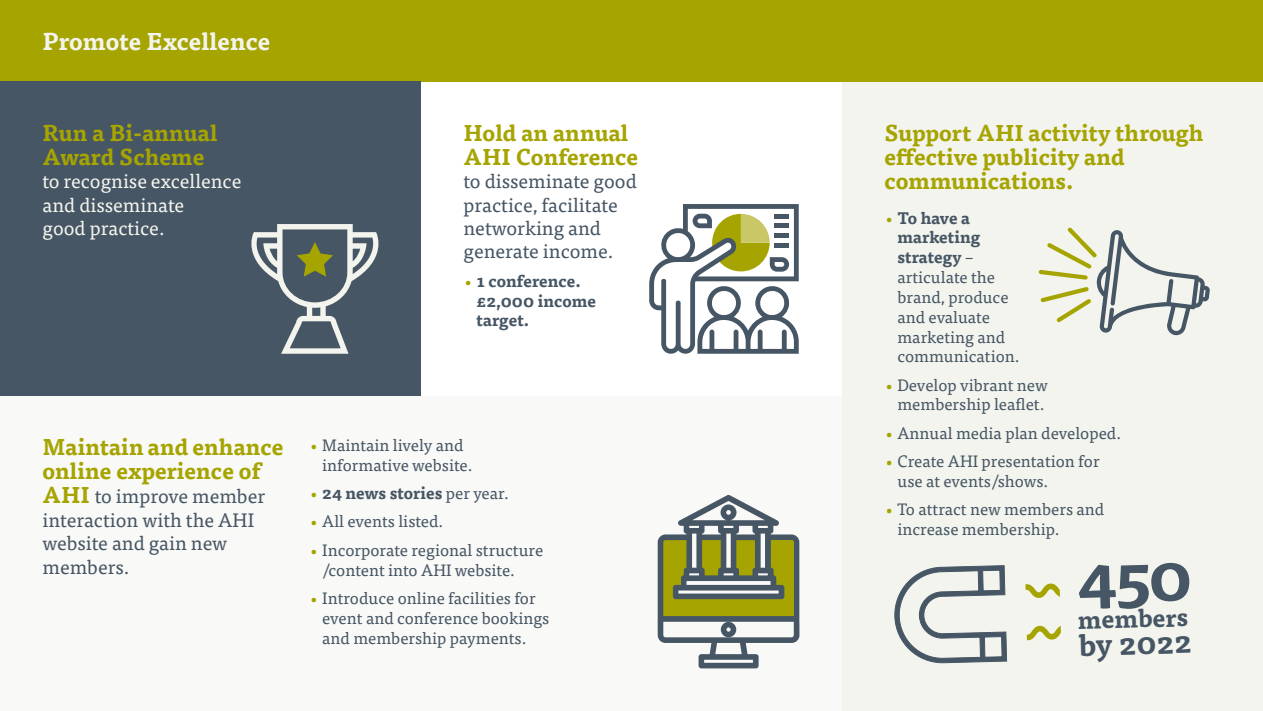
<style>
.page{position:relative;width:1263px;height:711px;background:#fff}
.page>*{position:absolute;margin:0;border:0;box-sizing:border-box;transform-origin:0 0}
.t1{font:700 29.7px "Tisa Pro";color:#465664}
.t2{font:700 24.75px "Tisa Pro";color:#465664}
.t3{font:700 24px "Tisa Pro";color:#f3f4ee}
.t4{font:700 22.5px/24px "Tisa Pro";color:#a6a400}
.t5{font:19.5px/23.4px "Tisa Pro";color:#465664}
.t6{font:19.5px/23.4px "Tisa Pro";color:#f3f4ee}
.t7{font:16.5px/19.8px "Tisa Pro";color:#465664}
.t8{font:700 16.5px/19.8px "Tisa Pro";color:#465664}
.s1{font-weight:400;color:#a6a400}
.s2{font-weight:700;font-size:22.5px;color:#a6a400}
.s3{color:#a6a400}
.s4{font-weight:400}
.s5{font-weight:700}
</style>
<div class="page">
<div style="left:842px;top:82px;width:421px;height:628px;background:#f3f4ee"></div>
<div style="left:0;top:396px;width:842px;height:314px;background:#f9f9f7"></div>
<div style="left:0;top:0;width:1263px;height:82px;background:#a6a400"></div>
<div style="left:0;top:82px;width:421px;height:314px;background:#465664"></div>
<svg style="left:251px;top:224px;width:128px;height:129px"></svg>
<svg style="left:649px;top:204px;width:150px;height:150px"></svg>
<svg style="left:658px;top:495px;width:141px;height:173px"></svg>
<svg style="left:1039px;top:227px;width:171px;height:108px"></svg>
<svg style="left:894px;top:565px;width:113px;height:98px"></svg>
<svg style="left:1025px;top:583px;width:36px;height:58px"></svg>
<h3 class="t3" style="left:43px;top:22px;width:229px">Promote Excellence</h3>
<h3 class="t4" style="left:43px;top:119px;width:177px">Run a Bi-annual<br>Award Scheme</h3>
<p class="t6" style="left:43px;top:168px;width:200px">to recognise excellence and disseminate<br>good practice.</p>
<h3 class="t4" style="left:463px;top:119px;width:176px">Hold an annual<br>AHI Conference</h3>
<p class="t5" style="left:463px;top:168px;width:175px">to disseminate good practice, facilitate networking and generate income.</p>
<p class="t8" style="left:476px;top:270px;width:121px;text-indent:-13px"><span class="s1">•</span> 1 conference. £2,000 income target.</p>
<h3 class="t4" style="left:43px;top:433px;width:243px">Maintain and enhance online experience of</h3>
<p class="t5" style="left:43px;top:483px;width:224px"><span class="s2">AHI</span> to improve member interaction with the AHI website and gain new members.</p>
<p class="t7" style="left:322px;top:434px;width:152px;text-indent:-13px"><span class="s3">•</span> Maintain lively and informative website.</p>
<p class="t8" style="left:309px;top:482px;width:201px"><span class="s1">•</span> 24 news stories <span class="s4">per year.</span></p>
<p class="t7" style="left:309px;top:510px;width:135px"><span class="s3">•</span> All events listed.</p>
<p class="t7" style="left:322px;top:538px;width:222px;text-indent:-13px"><span class="s3">•</span> Incorporate regional structure /content into AHI website.</p>
<p class="t7" style="left:322px;top:586px;width:229px;text-indent:-13px"><span class="s3">•</span> Introduce online facilities for event and conference bookings and membership payments.</p>
<h3 class="t4" style="left:884px;top:119px;width:321px">Support AHI activity through effective publicity and communications.</h3>
<p class="t7" style="left:897px;top:207px;width:124px;text-indent:-13px"><span class="s3">•</span> <span class="s5">To have a marketing strategy</span> – articulate the brand, produce and evaluate marketing and communication.</p>
<p class="t7" style="left:884px;top:374px;width:165px;text-align:center"><span class="s3">•</span> Develop vibrant new membership leaflet.</p>
<p class="t7" style="left:884px;top:422px;width:238px"><span class="s3">•</span> Annual media plan developed.</p>
<p class="t7" style="left:897px;top:450px;width:204px;text-indent:-13px"><span class="s3">•</span> Create AHI presentation for use at events/shows.</p>
<p class="t7" style="left:897px;top:498px;width:208px;text-indent:-13px"><span class="s3">•</span> To attract new members and increase membership.</p>
<h2 class="t2" style="left:1078px;top:599px;width:112px;rotate:-1deg">members</h2>
<h1 class="t1" style="left:1078px;top:620px;width:114px;rotate:-1deg">by 2022</h1>
</div>
